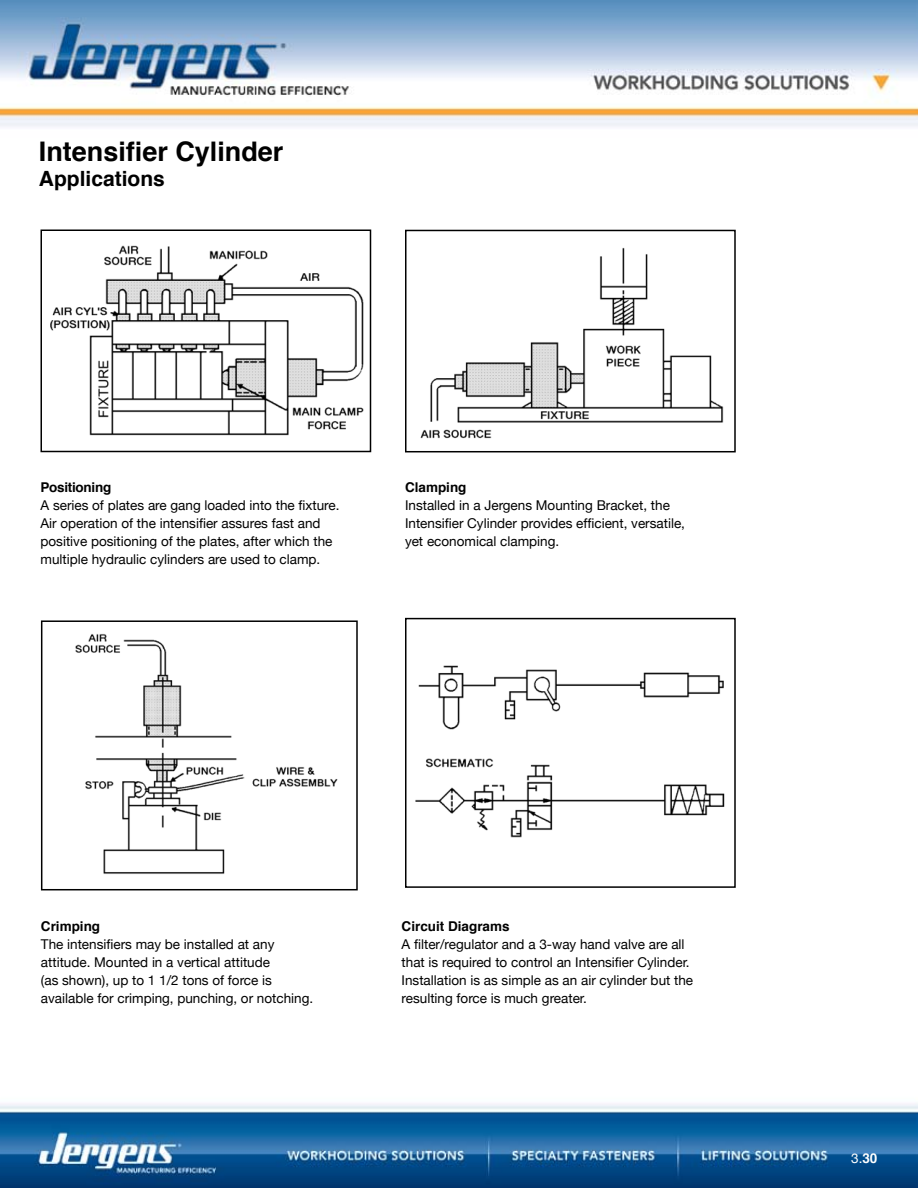
<style>
.page{position:relative;width:918px;height:1188px;background:#fff}
.page>*{position:absolute;margin:0;border:0;box-sizing:border-box;transform-origin:0 0}
.t1{font:700 27px "Helvetica";color:#000}
.t2{font:700 21px "Helvetica";color:#000}
.t3{font:13.5px/18px "Helvetica Neue";color:#000}
.t4{font:700 13.5px "Helvetica";color:#000}
.t5{font:700 13.5px "Helvetica";letter-spacing:-.02em;color:#000}
.t6{font:13.5px "Helvetica Neue";color:#fff}
.s1{font-family:"Helvetica";font-weight:700}
</style>
<div class="page">
<img style="left:0;top:1104px;width:918px;height:84px">
<img style="left:0;top:0;width:918px;height:127px">
<img style="left:50px;top:634px;width:304px;height:257px">
<img style="left:420px;top:247px;width:304px;height:192px">
<div style="left:405px;top:230px;width:331px;height:222px;border:2px solid #000"></div>
<img style="left:50px;top:245px;width:314px;height:191px">
<div style="left:40px;top:230px;width:331px;height:222px;border:2px solid #000"></div>
<img style="left:415px;top:665px;width:310px;height:173px">
<div style="left:405px;top:618px;width:331px;height:270px;border:2px solid #000"></div>
<div style="left:41px;top:620px;width:317px;height:270px;border:2px solid #000"></div>
<h1 class="t1" style="left:39px;top:130px;width:246px">Intensifier Cylinder</h1>
<h2 class="t2" style="left:39px;top:162px;width:128px">Applications</h2>
<p class="t5" style="left:40px;top:477px;width:72px">Positioning</p>
<p class="t3" style="left:40px;top:496px;width:301px">A series of plates are gang loaded into the fixture.<br>Air operation of the intensifier assures fast and positive positioning of the plates, after which the multiple hydraulic cylinders are used to clamp.</p>
<p class="t4" style="left:405px;top:477px;width:63px">Clamping</p>
<p class="t3" style="left:405px;top:496px;width:282px">Installed in a Jergens Mounting Bracket, the<br>Intensifier Cylinder provides efficient, versatile, yet economical clamping.</p>
<p class="t4" style="left:41px;top:915px;width:61px">Crimping</p>
<p class="t3" style="left:41px;top:935px;width:274px">The intensifiers may be installed at any attitude. Mounted in a vertical attitude<br>(as shown), up to 1 1/2 tons of force is available for crimping, punching, or notching.</p>
<p class="t4" style="left:402px;top:915px;width:110px">Circuit Diagrams</p>
<p class="t3" style="left:402px;top:935px;width:293px">A filter/regulator and a 3-way hand valve are all that is required to control an Intensifier Cylinder.<br>Installation is as simple as an air cylinder but the resulting force is much greater.</p>
<p class="t6" style="left:851px;top:1150px;width:28px">3.<span class="s1">30</span></p>
</div>
